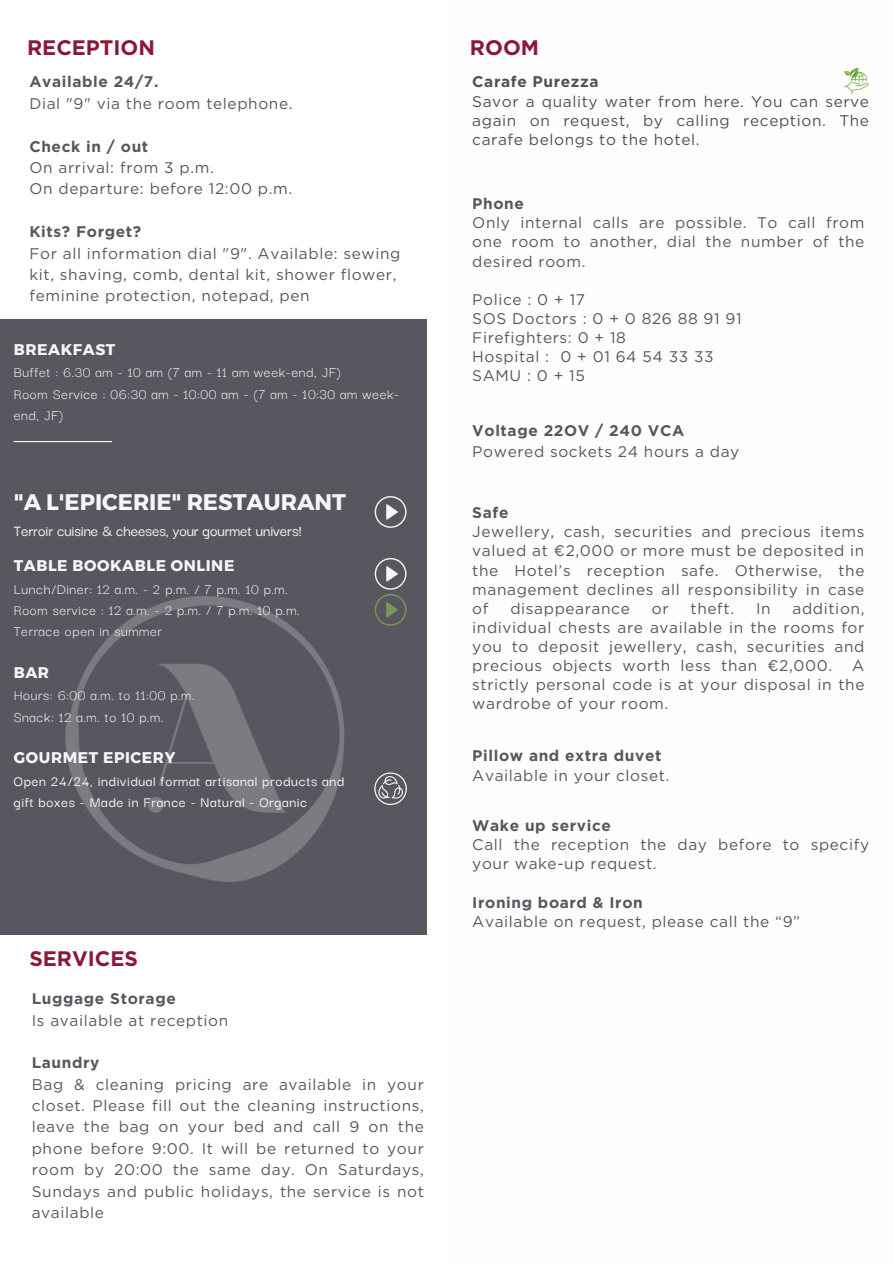
<style>
.page{position:relative;width:894px;height:1264px;background:#fff}
.page>*{position:absolute;margin:0;border:0;box-sizing:border-box;transform-origin:0 0}
.t1{font:700 22.5px "Montserrat";color:#f6f6f6}
.t2{font:700 21px "Gotham";color:#8b1936}
.t3{font:500 16.5px "Darker Grotesque";letter-spacing:-.005em;color:#f6f6f6}
.t4{font:15.45px/19.2px "Gotham";letter-spacing:.04em;color:#595660;text-align:justify}
.t5{font:15.45px/21.3px "Darker Grotesque";letter-spacing:.04em;color:#f6f6f6}
.t6{font:700 15.45px "Gotham";letter-spacing:.04em;color:#595660}
.t7{font:15.45px/19.2px "Gotham";letter-spacing:.04em;color:#53514f;text-align:justify}
.t8{font:500 15.45px/21.3px "Darker Grotesque";letter-spacing:.04em;color:#f6f6f6}
.t9{font:700 15.45px "Montserrat";letter-spacing:.04em;color:#f6f6f6}
.t10{font:700 15.45px "Gotham";letter-spacing:.04em;color:#53514f}
</style>
<div class="page">
<img style="left:843px;top:68px;width:26px;height:27px">
<div style="left:0;top:320px;width:427px;height:615px;background:#595660"></div>
<svg style="left:375px;top:496px;width:31px;height:31px"></svg>
<hr style="left:14px;top:441px;width:98px;height:1px;background:#fff">
<svg style="left:375px;top:772px;width:32px;height:33px"></svg>
<img style="left:65px;top:509px;width:310px;height:373px">
<svg style="left:374px;top:558px;width:32px;height:67px"></svg>
<h1 class="t2" style="left:27px;top:35px;width:129px">RECEPTION</h1>
<p class="t6" style="left:29px;top:73px;width:130px">Available 24/7.</p>
<p class="t4" style="left:29px;top:94px;width:264px">Dial "9" via the room telephone.</p>
<p class="t6" style="left:29px;top:137px;width:120px">Check in / out</p>
<p class="t4" style="left:29px;top:158px;width:186px">On arrival: from 3 p.m.</p>
<p class="t4" style="left:29px;top:179px;width:264px">On departure: before 12:00 p.m.</p>
<p class="t6" style="left:29px;top:222px;width:113px">Kits? Forget?</p>
<p class="t4" style="left:29px;top:242px;width:372px;line-height:21.3px;text-align:left">For all information dial "9". Available: sewing kit, shaving, comb, dental kit, shower flower, feminine protection, notepad, pen</p>
<p class="t9" style="left:14px;top:340px;width:103px">BREAKFAST</p>
<p class="t5" style="left:14px;top:361px;width:387px">Buffet : 6.30 am - 10 am (7 am - 11 am week-end, JF)<br>Room Service : 06:30 am - 10:00 am - (7 am - 10:30 am week&shy;end, JF)</p>
<h1 class="t1" style="left:14px;top:488px;width:333px">"A L'EPICERIE" RESTAURANT</h1>
<p class="t3" style="left:14px;top:518px;width:289px">Terroir cuisine &amp; cheeses, your gourmet univers!</p>
<p class="t9" style="left:14px;top:556px;width:222px">TABLE BOOKABLE ONLINE</p>
<p class="t5" style="left:14px;top:577px;width:287px">Lunch/Diner: 12 a.m. - 2 p.m. / 7 p.m. 10 p.m.<br>Room service : 12 a.m. - 2 p.m. / 7 p.m. 10 p.m.<br>Terrace open in summer</p>
<p class="t9" style="left:14px;top:663px;width:37px">BAR</p>
<p class="t5" style="left:14px;top:684px;width:182px">Hours: 6:00 a.m. to 11:00 p.m.<br>Snack: 12 a.m. to 10 p.m.</p>
<p class="t9" style="left:14px;top:748px;width:163px">GOURMET EPICERY</p>
<p class="t8" style="left:14px;top:769px;width:332px">Open 24/24, individual format artisanal products and gift boxes - Made in France - Natural - Organic</p>
<p class="t2" style="left:29px;top:945px;width:110px">SERVICES</p>
<h1 class="t6" style="left:32px;top:989px;width:145px">Luggage Storage</h1>
<p class="t4" style="left:32px;top:1010px;width:198px">Is available at reception</p>
<p class="t6" style="left:32px;top:1053px;width:69px">Laundry</p>
<p class="t4" style="left:32px;top:1073px;width:393px;line-height:21.3px">Bag &amp; cleaning pricing are available in your closet. Please fill out the cleaning instructions, leave the bag on your bed and call 9 on the phone before 9:00. It will be returned to your room by 20:00 the same day. On Saturdays, Sundays and public holidays, the service is not available</p>
<p class="t2" style="left:470px;top:35px;width:71px">ROOM</p>
<p class="t10" style="left:472px;top:73px;width:128px">Carafe Purezza</p>
<p class="t7" style="left:472px;top:91px;width:398px">Savor a quality water from here. You can serve again on request, by calling reception. The carafe belongs to the hotel.</p>
<p class="t6" style="left:472px;top:194px;width:53px">Phone</p>
<p class="t4" style="left:472px;top:213px;width:393px">Only internal calls are possible. To call from one room to another, dial the number of the desired room.</p>
<p class="t4" style="left:472px;top:290px;width:114px">Police : 0 + 17</p>
<p class="t4" style="left:472px;top:309px;width:271px">SOS Doctors : 0 + 0 826 88 91 91</p>
<p class="t4" style="left:472px;top:328px;width:155px">Firefighters: 0 + 18</p>
<h1 class="t4" style="left:472px;top:347px;width:243px">Hospital : 0 + 01 64 54 33 33</h1>
<p class="t4" style="left:472px;top:366px;width:114px">SAMU : 0 + 15</p>
<p class="t6" style="left:472px;top:421px;width:213px">Voltage 22OV / 240 VCA</p>
<p class="t4" style="left:472px;top:442px;width:268px">Powered sockets 24 hours a day</p>
<p class="t6" style="left:472px;top:503px;width:38px">Safe</p>
<p class="t4" style="left:472px;top:522px;width:393px">Jewellery, cash, securities and precious items valued at €2,000 or more must be deposited in the Hotel’s reception safe. Otherwise, the management declines all responsibility in case of</p>
<p class="t4" style="left:510px;top:598px;width:121px">disappearance</p>
<p class="t4" style="left:651px;top:598px;width:18px">or</p>
<p class="t4" style="left:690px;top:598px;width:45px">theft.</p>
<p class="t4" style="left:755px;top:598px;width:16px">In</p>
<p class="t4" style="left:472px;top:598px;width:393px;text-indent:320px">addition, individual chests are available in the rooms for you to deposit jewellery, cash, securities and precious objects worth less than €2,000.</p>
<p class="t4" style="left:472px;top:656px;width:393px;text-indent:380px">A strictly personal code is at your disposal in the wardrobe of your room.</p>
<p class="t6" style="left:472px;top:746px;width:191px">Pillow and extra duvet</p>
<p class="t4" style="left:472px;top:765px;width:199px">Available in your closet.</p>
<p class="t6" style="left:472px;top:816px;width:140px">Wake up service</p>
<p class="t4" style="left:472px;top:835px;width:398px">Call the reception the day before to specify your wake-up request.</p>
<p class="t6" style="left:472px;top:892px;width:172px">Ironing board &amp; Iron</p>
<p class="t4" style="left:472px;top:911px;width:329px">Available on request, please call the “9”</p>
</div>
